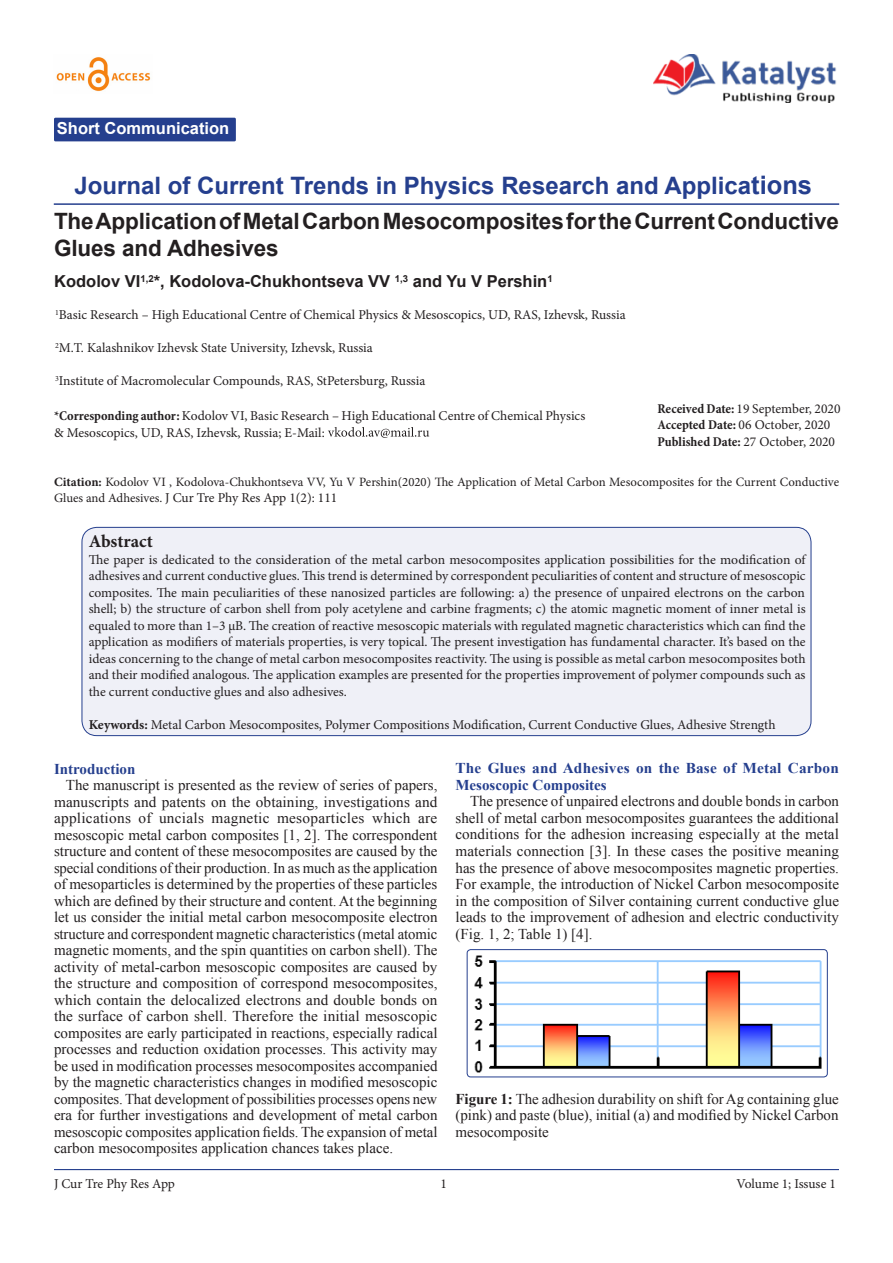
<style>
.page{position:relative;width:893px;height:1263px;background:#fff}
.page>*{position:absolute;margin:0;border:0;box-sizing:border-box;transform-origin:0 0}
.t1{font:700 24px "Arial";color:#253f8e}
.t2{font:700 22.5px/27px "Arial";letter-spacing:-.005em;color:#231f20}
.t3{font:700 18px "Minion Pro";color:#231f20}
.t4{font:700 16.5px "Arial";color:#231f20}
.t5{font:700 16.5px "Arial";color:#fff}
.t6{font:15px/16.5px "Times New Roman";color:#231f20;text-align:justify}
.t7{font:700 15px/16.5px "Times New Roman";letter-spacing:.01em;color:#253f8e}
.t8{font:13.5px/16.5px "Minion Pro";color:#231f20}
.t9{font:700 condensed 13.5px "Minion Pro";color:#231f20}
.t10{font:12.75px "Minion Pro";color:#231f20}
.s1{font-size:25.5px}
.s2{font-weight:700;font-stretch:condensed}
.s3{font-weight:400;font-stretch:normal}
.s4{font-weight:700}
.s5{font-size:12.75px}
</style>
<div class="page">
<svg style="left:328px;top:427px;width:101px;height:11px"></svg>
<hr style="left:54px;top:1169px;width:785px;height:1px;background:#253f8e">
<img style="left:653px;top:54px;width:183px;height:48px">
<div style="left:54px;top:118px;width:182px;height:23px;background:#253f8e;border-radius:2px"></div>
<img style="left:56px;top:57px;width:95px;height:35px">
<hr style="left:54px;top:203px;width:785px;height:2px;background:#253f8e">
<div style="left:82px;top:527px;width:729px;height:209px;background:#eff0f7;border-radius:15px"></div>
<div style="left:82px;top:527px;width:729px;height:209px;border:1px solid #253f8e;border-radius:15px"></div>
<img style="left:467px;top:950px;width:360px;height:127px">
<div style="left:467px;top:949px;width:360px;height:128px;border:1px solid #253f8e;border-radius:4px"></div>
<p class="t5" style="left:57px;top:117px;width:174px">Short Communication</p>
<p class="t1" style="left:75px;top:170px;width:739px">Journal of Current Trends in Physics Research and Applica<span class="s1">tions</span></p>
<p class="t2" style="left:54px;top:208px;width:786px">The Application of Metal Carbon Mesocomposites for the Current Conductive<br>Glues and Adhesives</p>
<p class="t4" style="left:54px;top:271px;width:500px">Kodolov VI<sup>1,2</sup>*, Kodolova-Chukhontseva VV <sup>1,3</sup> and Yu V Pershin<sup>1</sup></p>
<p class="t8" style="left:55px;top:307px;width:572px"><sup>1</sup>Basic Research – High Educational Centre of Chemical Physics &amp; Mesoscopics, UD, RAS, Izhevsk, Russia</p>
<p class="t8" style="left:55px;top:340px;width:319px"><sup>2</sup>M.T. Kalashnikov Izhevsk State University, Izhevsk, Russia</p>
<p class="t8" style="left:55px;top:373px;width:372px"><sup>3</sup>Institute of Macromolecular Compounds, RAS, StPetersburg, Russia</p>
<p class="t8" style="left:54px;top:407px;width:533px"><span class="s2">*Corresponding author:</span> Kodolov VI, Basic Research – High Educational Centre of Chemical Physics &amp; Mesoscopics, UD, RAS, Izhevsk, Russia; E-Mail:</p>
<p class="t8" style="left:657px;top:400px;width:185px"><span class="s2">Received Date:</span> 19 September, 2020</p>
<p class="t8" style="left:657px;top:417px;width:174px"><span class="s2">Accepted Date:</span> 06 October, 2020</p>
<p class="t9" style="left:657px;top:432px;width:179px">Published Date: <span class="s3">27 October, 2020</span></p>
<p class="t10" style="left:54px;top:473px;width:786px"><span class="s4">Citation:</span> Kodolov VI , Kodolova-Chukhontseva VV, Yu V Pershin(2020) The Application of Metal Carbon Mesocomposites for the Current Conductive</p>
<p class="t8" style="left:54px;top:489px;width:285px"><span class="s5">Glues and Adhesives.</span> J Cur Tre Phy Res App 1(2): 111</p>
<p class="t3" style="left:89px;top:529px;width:66px">Abstract</p>
<p class="t8" style="left:89px;top:551px;width:718px;text-align:justify">The paper is dedicated to the consideration of the metal carbon mesocomposites application possibilities for the modification of adhesives and current conductive glues. This trend is determined by correspondent peculiarities of content and structure of mesoscopic composites. The main peculiarities of these nanosized particles are following: a) the presence of unpaired electrons on the carbon shell; b) the structure of carbon shell from poly acetylene and carbine fragments; c) the atomic magnetic moment of inner metal is equaled to more than 1–3 μB. The creation of reactive mesoscopic materials with regulated magnetic characteristics which can find the application as modifiers of materials properties, is very topical. The present investigation has fundamental character. It’s based on the ideas concerning to the change of metal carbon mesocomposites reactivity. The using is possible as metal carbon mesocomposites both and their modified analogous. The application examples are presented for the properties improvement of polymer compounds such as the current conductive glues and also adhesives.</p>
<p class="t8" style="left:89px;top:716px;width:688px"><span class="s4">Keywords:</span> Metal Carbon Mesocomposites, Polymer Compositions Modification, Current Conductive Glues, Adhesive Strength</p>
<p class="t7" style="left:54px;top:760px;width:83px">Introduction</p>
<p class="t6" style="left:54px;top:777px;width:385px;text-indent:12px">The manuscript is presented as the review of series of papers, manuscripts and patents on the obtaining, investigations and applications of uncials magnetic mesoparticles which are mesoscopic metal carbon composites [1, 2]. The correspondent structure and content of these mesocomposites are caused by the special conditions of their production. In as much as the application of mesoparticles is determined by the properties of these particles which are defined by their structure and content. At the beginning let us consider the initial metal carbon mesocomposite electron structure and correspondent magnetic characteristics (metal atomic magnetic moments, and the spin quantities on carbon shell). The activity of metal-carbon mesoscopic composites are caused by the structure and composition of correspond mesocomposites, which contain the delocalized electrons and double bonds on the surface of carbon shell. Therefore the initial mesoscopic composites are early participated in reactions, especially radical processes and reduction oxidation processes. This activity may be used in modification processes mesocomposites accompanied by the magnetic characteristics changes in modified mesoscopic composites. That development of possibilities processes opens new era for further investigations and development of metal carbon mesoscopic composites application fields. The expansion of metal carbon mesocomposites application chances takes place.</p>
<p class="t7" style="left:455px;top:760px;width:385px">The Glues and Adhesives on the Base of Metal Carbon<br>Mesoscopic Composites</p>
<p class="t6" style="left:455px;top:793px;width:385px;text-indent:15px">The presence of unpaired electrons and double bonds in carbon shell of metal carbon mesocomposites guarantees the additional conditions for the adhesion increasing especially at the metal materials connection [3]. In these cases the positive meaning has the presence of above mesocomposites magnetic properties.<br>For example, the introduction of Nickel Carbon mesocomposite in the composition of Silver containing current conductive glue leads to the improvement of adhesion and electric conductivity (Fig. 1, 2; Table 1) [4].</p>
<p class="t6" style="left:455px;top:1090px;width:385px"><span class="s4">Figure 1:</span> The adhesion durability on shift for Ag containing glue (pink) and paste (blue), initial (a) and modified by Nickel Carbon mesocomposite</p>
<p class="t8" style="left:54px;top:1176px;width:123px">J Cur Tre Phy Res App</p>
<p class="t8" style="left:441px;top:1176px;width:8px">1</p>
<p class="t8" style="left:737px;top:1176px;width:101px">Volume 1; Issuse 1</p>
</div>
